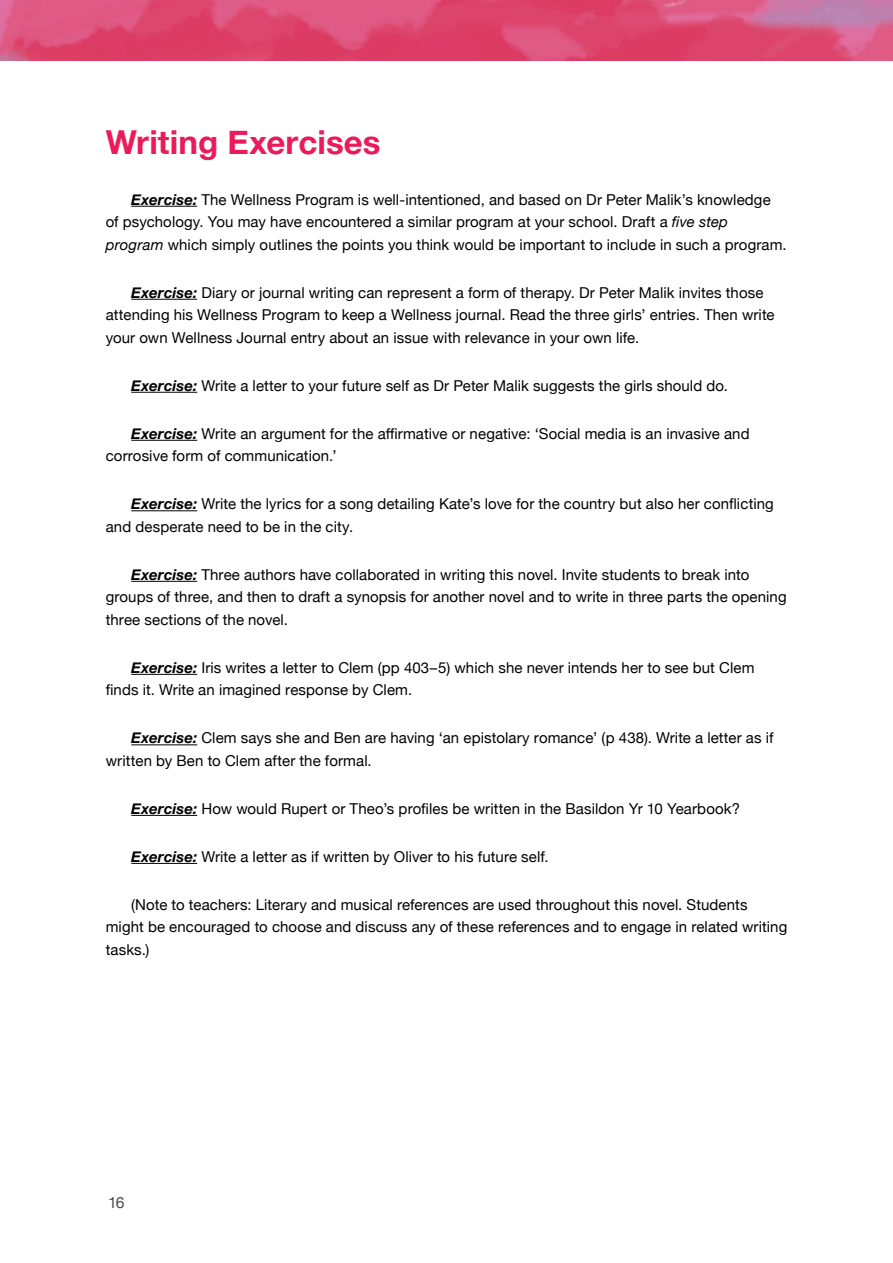
<style>
.page{position:relative;width:893px;height:1263px;background:#fff}
.page>*{position:absolute;margin:0;border:0;box-sizing:border-box;transform-origin:0 0}
.Numbers{font:700 33px "Helvetica Neue";letter-spacing:.005em;color:#eb1a5a}
.t1{font:15.75px "Helvetica Neue";color:#4b4c4d}
.Indent_Body_Cont_Par{font:15px/22.5px "Helvetica Neue";letter-spacing:.005em;color:#040101}
.s1{font-weight:700;font-style:italic}
.s2{font-style:italic}
</style>
<div class="page">
<img style="left:0;top:0;width:893px;height:60px">
<hr style="left:131px;top:206px;width:66px;height:1px;background:#040101">
<hr style="left:131px;top:299px;width:66px;height:1px;background:#040101">
<hr style="left:131px;top:392px;width:66px;height:1px;background:#040101">
<hr style="left:131px;top:440px;width:66px;height:1px;background:#040101">
<hr style="left:131px;top:510px;width:66px;height:1px;background:#040101">
<hr style="left:131px;top:581px;width:66px;height:1px;background:#040101">
<hr style="left:131px;top:674px;width:66px;height:1px;background:#040101">
<hr style="left:131px;top:744px;width:66px;height:1px;background:#040101">
<hr style="left:131px;top:815px;width:66px;height:1px;background:#040101">
<hr style="left:131px;top:863px;width:66px;height:1px;background:#040101">
<p class="Numbers" style="left:106px;top:117px;width:276px">Writing Exercises</p>
<p class="Indent_Body_Cont_Par" style="left:106px;top:189px;width:682px;text-indent:26px"><span class="s1">Exercise:</span> The Wellness Program is well-intentioned, and based on Dr Peter Malik’s knowledge of psychology. You may have encountered a similar program at your school. Draft a <span class="s2">five step program</span> which simply outlines the points you think would be important to include in such a program.</p>
<p class="Indent_Body_Cont_Par" style="left:106px;top:282px;width:670px;text-indent:26px"><span class="s1">Exercise:</span> Diary or journal writing can represent a form of therapy. Dr Peter Malik invites those attending his Wellness Program to keep a Wellness journal. Read the three girls’ entries. Then write your own Wellness Journal entry about an issue with relevance in your own life.</p>
<p class="Indent_Body_Cont_Par" style="left:131px;top:375px;width:598px"><span class="s1">Exercise:</span> Write a letter to your future self as Dr Peter Malik suggests the girls should do.</p>
<p class="Indent_Body_Cont_Par" style="left:106px;top:423px;width:645px;text-indent:26px"><span class="s1">Exercise:</span> Write an argument for the affirmative or negative: ‘Social media is an invasive and corrosive form of communication.’</p>
<p class="Indent_Body_Cont_Par" style="left:106px;top:494px;width:670px;text-indent:26px"><span class="s1">Exercise:</span> Write the lyrics for a song detailing Kate’s love for the country but also her conflicting and desperate need to be in the city.</p>
<p class="Indent_Body_Cont_Par" style="left:106px;top:564px;width:682px;text-indent:26px"><span class="s1">Exercise:</span> Three authors have collaborated in writing this novel. Invite students to break into groups of three, and then to draft a synopsis for another novel and to write in three parts the opening three sections of the novel.</p>
<p class="Indent_Body_Cont_Par" style="left:106px;top:657px;width:650px;text-indent:26px"><span class="s1">Exercise:</span> Iris writes a letter to Clem (pp 403–5) which she never intends her to see but Clem finds it. Write an imagined response by Clem.</p>
<p class="Indent_Body_Cont_Par" style="left:106px;top:728px;width:669px;text-indent:26px"><span class="s1">Exercise:</span> Clem says she and Ben are having ‘an epistolary romance’ (p 438). Write a letter as if written by Ben to Clem after the formal.</p>
<p class="Indent_Body_Cont_Par" style="left:131px;top:798px;width:610px"><span class="s1">Exercise:</span> How would Rupert or Theo’s profiles be written in the Basildon Yr 10 Yearbook?</p>
<p class="Indent_Body_Cont_Par" style="left:131px;top:846px;width:419px"><span class="s1">Exercise:</span> Write a letter as if written by Oliver to his future self.</p>
<p class="Indent_Body_Cont_Par" style="left:106px;top:894px;width:683px;text-indent:26px">(Note to teachers: Literary and musical references are used throughout this novel. Students might be encouraged to choose and discuss any of these references and to engage in related writing tasks.)</p>
<p class="t1" style="left:108px;top:1191px;width:18px">16</p>
</div>
